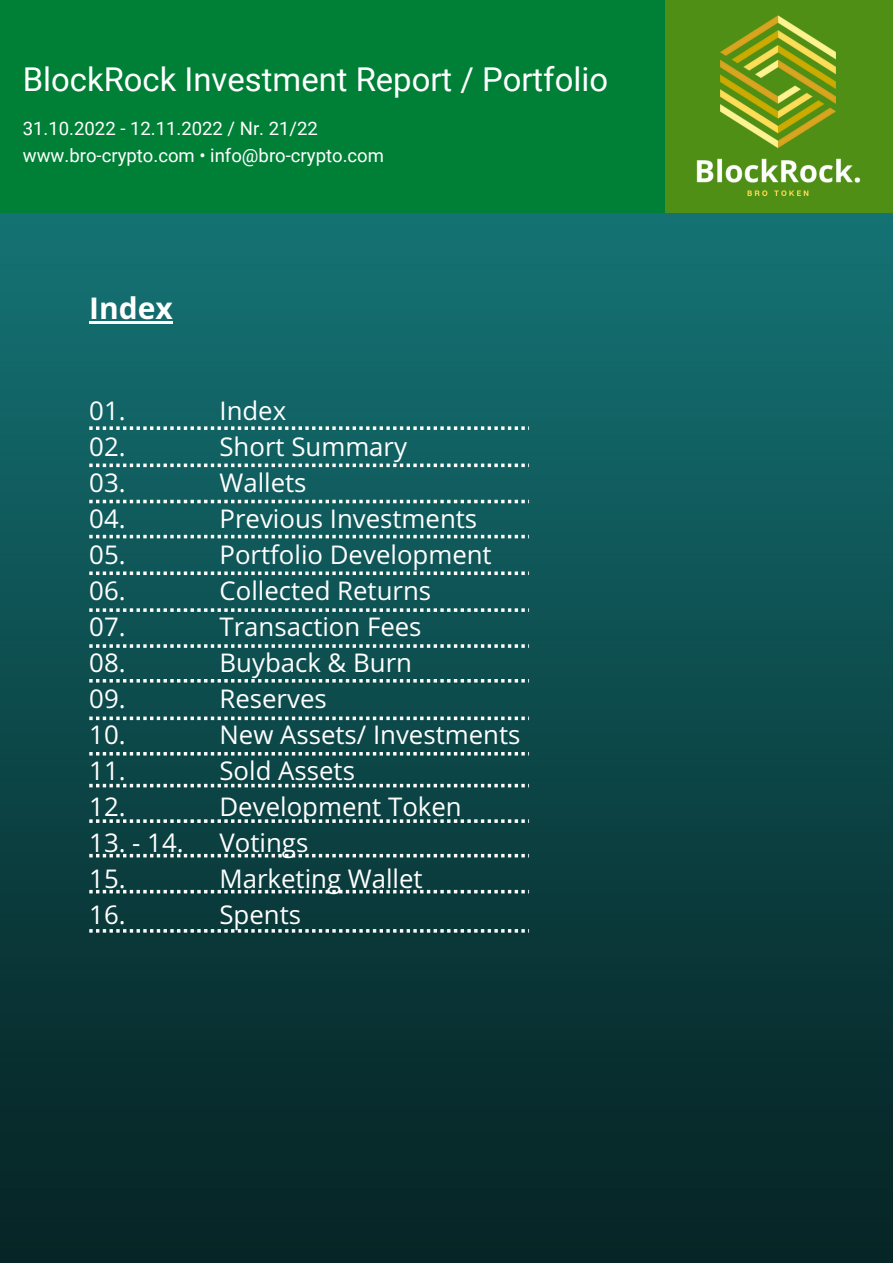
<style>
.page{position:relative;width:893px;height:1264px;background:#fff}
.page>*{position:absolute;margin:0;border:0;box-sizing:border-box;transform-origin:0 0}
.t1{font:32.85px "Roboto";color:#fff}
.t2{font:700 30px "Open Sans Hebrew";color:#fff}
.t3{font:25.8px/36px "Open Sans Hebrew";color:#fff}
.t4{font:18.45px/27px "Roboto";color:#fff}
</style>
<div class="page">
<img style="left:0;top:212px;width:892px;height:1050px">
<div style="left:0;top:0;width:803px;height:212px;background:#008037"></div>
<div style="left:665px;top:0;width:227px;height:212px;background:#4f8f15"></div>
<img style="left:696px;top:15px;width:165px;height:181px">
<hr style="left:89px;top:321px;width:84px;height:2px;background:#fff">
<svg style="left:89px;top:463px;width:440px;height:4px"></svg>
<svg style="left:89px;top:500px;width:440px;height:3px"></svg>
<svg style="left:89px;top:535px;width:440px;height:3px"></svg>
<svg style="left:89px;top:608px;width:440px;height:4px"></svg>
<svg style="left:89px;top:571px;width:440px;height:4px"></svg>
<svg style="left:89px;top:644px;width:440px;height:4px"></svg>
<svg style="left:89px;top:679px;width:440px;height:3px"></svg>
<svg style="left:89px;top:716px;width:440px;height:4px"></svg>
<svg style="left:89px;top:752px;width:440px;height:3px"></svg>
<svg style="left:89px;top:426px;width:440px;height:4px"></svg>
<svg style="left:89px;top:783px;width:440px;height:4px"></svg>
<svg style="left:89px;top:819px;width:440px;height:4px"></svg>
<svg style="left:89px;top:853px;width:440px;height:4px"></svg>
<svg style="left:89px;top:889px;width:440px;height:4px"></svg>
<svg style="left:89px;top:929px;width:440px;height:3px"></svg>
<p class="t1" style="left:23px;top:60px;width:586px">BlockRock Investment Report / Portfolio</p>
<p class="t4" style="left:23px;top:115px;width:363px">31.10.2022 - 12.11.2022 / Nr. 21/22 www.bro-crypto.com • info@bro-crypto.com</p>
<p class="t2" style="left:89px;top:287px;width:85px">Index</p>
<p class="t3" style="left:89px;top:392px;width:38px;text-align:justify">01.<br>02.<br>03.<br>04.<br>05.<br>06.<br>07.<br>08.<br>09.<br>10.<br>11.<br>12.</p>
<p class="t3" style="left:89px;top:823px;width:96px">13. - 14.<br>15.<br>16.</p>
<p class="t3" style="left:219px;top:392px;width:302px">Index<br>Short Summary<br>Wallets<br>Previous Investments<br>Portfolio Development<br>Collected Returns<br>Transaction Fees<br>Buyback &amp; Burn<br>Reserves<br>New Assets/ Investments<br>Sold Assets<br>Development Token<br>Votings<br>Marketing Wallet<br>Spents</p>
</div>
